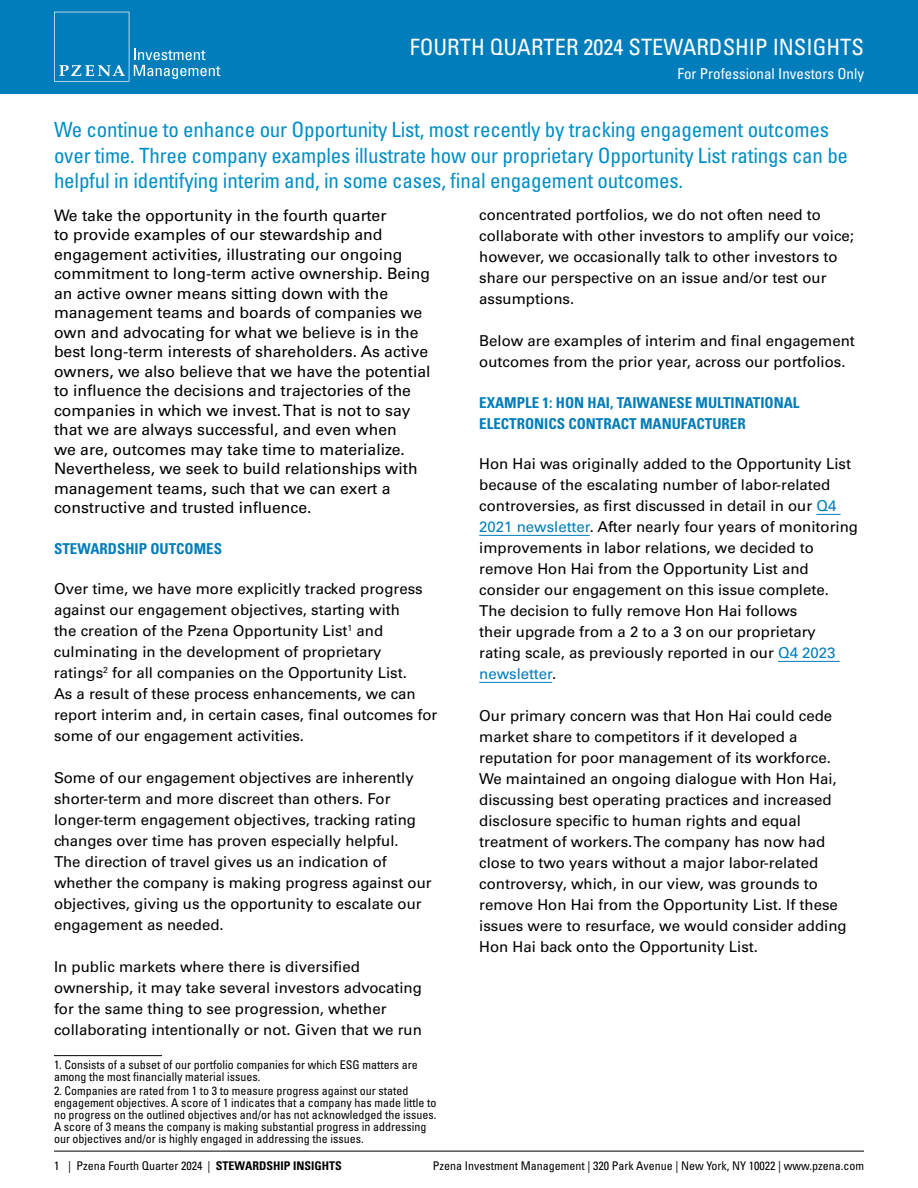
<style>
.page{position:relative;width:918px;height:1188px;background:#fff}
.page>*{position:absolute;margin:0;border:0;box-sizing:border-box;transform-origin:0 0}
.t1{font:condensed 22.5px "Univers LT Std";color:#fff}
.t2{font:condensed 21px/25.5px "Univers LT Std";letter-spacing:-.01em;color:#008ec5}
.t3{font:15.75px/19.5px "Univers LT Std";color:#000}
.t4{font:15px/21px "Univers LT Std";color:#000}
.t5{font:700 condensed 15px/21px "Univers LT Std";color:#007dba}
.t6{font:condensed 15px "Univers LT Std";color:#fff}
.t7{font:condensed 12px/12px "Univers LT Std";color:#000}
.s1{color:#007dba}
.s2{font-weight:700}
</style>
<div class="page">
<div style="left:0;top:0;width:918px;height:93px;background:#007dba"></div>
<svg style="left:54px;top:12px;width:166px;height:70px"></svg>
<hr style="left:54px;top:1151px;width:810px;height:1px;background:#000">
<hr style="left:54px;top:1055px;width:108px;height:1px;background:#000">
<svg style="left:816px;top:514px;width:25px;height:1px"></svg>
<hr style="left:479px;top:535px;width:111px;height:1px;background:#007dba">
<hr style="left:778px;top:661px;width:62px;height:1px;background:#007dba">
<hr style="left:479px;top:682px;width:73px;height:1px;background:#007dba">
<h1 class="t1" style="left:410px;top:33px;width:456px">FOURTH QUARTER 2024 STEWARDSHIP INSIGHTS</h1>
<p class="t6" style="left:677px;top:64px;width:188px">For Professional Investors Only</p>
<p class="t2" style="left:54px;top:117px;width:796px">We continue to enhance our Opportunity List, most recently by tracking engagement outcomes over time. Three company examples illustrate how our proprietary Opportunity List ratings can be helpful in identifying interim and, in some cases, final engagement outcomes.</p>
<p class="t3" style="left:54px;top:206px;width:378px">We take the opportunity in the fourth quarter<br>to provide examples of our stewardship and engagement activities, illustrating our ongoing commitment to long-term active ownership. Being an active owner means sitting down with the management teams and boards of companies we own and advocating for what we believe is in the best long-term interests of shareholders. As active owners, we also believe that we have the potential to influence the decisions and trajectories of the companies in which we invest. That is not to say that we are always successful, and even when<br>we are, outcomes may take time to materialize.<br>Nevertheless, we seek to build relationships with management teams, such that we can exert a constructive and trusted influence.</p>
<p class="t5" style="left:54px;top:538px;width:170px">STEWARDSHIP OUTCOMES</p>
<p class="t4" style="left:54px;top:579px;width:385px">Over time, we have more explicitly tracked progress against our engagement objectives, starting with<br>the creation of the Pzena Opportunity List<sup>1</sup> and culminating in the development of proprietary ratings<sup>2</sup> for all companies on the Opportunity List.<br>As a result of these process enhancements, we can report interim and, in certain cases, final outcomes for some of our engagement activities.</p>
<p class="t4" style="left:54px;top:768px;width:379px">Some of our engagement objectives are inherently shorter-term and more discreet than others. For longer-term engagement objectives, tracking rating changes over time has proven especially helpful.<br>The direction of travel gives us an indication of whether the company is making progress against our objectives, giving us the opportunity to escalate our engagement as needed.</p>
<p class="t4" style="left:54px;top:957px;width:369px">In public markets where there is diversified ownership, it may take several investors advocating for the same thing to see progression, whether collaborating intentionally or not. Given that we run</p>
<p class="t7" style="left:54px;top:1059px;width:365px">1. Consists of a subset of our portfolio companies for which ESG matters are among the most financially material issues.</p>
<p class="t7" style="left:54px;top:1084px;width:384px">2. Companies are rated from 1 to 3 to measure progress against our stated engagement objectives. A score of 1 indicates that a company has made little to no progress on the outlined objectives and/or has not acknowledged the issues.<br>A score of 3 means the company is making substantial progress in addressing our objectives and/or is highly engaged in addressing the issues.</p>
<p class="t4" style="left:479px;top:205px;width:376px">concentrated portfolios, we do not often need to collaborate with other investors to amplify our voice; however, we occasionally talk to other investors to share our perspective on an issue and/or test our assumptions.</p>
<p class="t4" style="left:479px;top:331px;width:377px">Below are examples of interim and final engagement outcomes from the prior year, across our portfolios.</p>
<p class="t5" style="left:479px;top:392px;width:322px">EXAMPLE 1: HON HAI, TAIWANESE MULTINATIONAL<br>ELECTRONICS CONTRACT MANUFACTURER</p>
<p class="t4" style="left:479px;top:454px;width:380px">Hon Hai was originally added to the Opportunity List because of the escalating number of labor-related controversies, as first discussed in detail in our <span class="s1">Q4<br>2021 newsletter</span>. After nearly four years of monitoring improvements in labor relations, we decided to remove Hon Hai from the Opportunity List and consider our engagement on this issue complete.<br>The decision to fully remove Hon Hai follows<br>their upgrade from a 2 to a 3 on our proprietary rating scale, as previously reported in our <span class="s1">Q4 2023 newsletter</span>.</p>
<p class="t4" style="left:479px;top:706px;width:369px">Our primary concern was that Hon Hai could cede market share to competitors if it developed a reputation for poor management of its workforce.<br>We maintained an ongoing dialogue with Hon Hai, discussing best operating practices and increased disclosure specific to human rights and equal treatment of workers. The company has now had close to two years without a major labor-related controversy, which, in our view, was grounds to remove Hon Hai from the Opportunity List. If these issues were to resurface, we would consider adding Hon Hai back onto the Opportunity List.</p>
<p class="t7" style="left:54px;top:1159px;width:289px">1 | Pzena Fourth Quarter 2024 | <span class="s2">STEWARDSHIP INSIGHTS</span></p>
<p class="t7" style="left:433px;top:1159px;width:433px">Pzena Investment Management | 320 Park Avenue | New York, NY 10022 | www.pzena.com</p>
</div>
